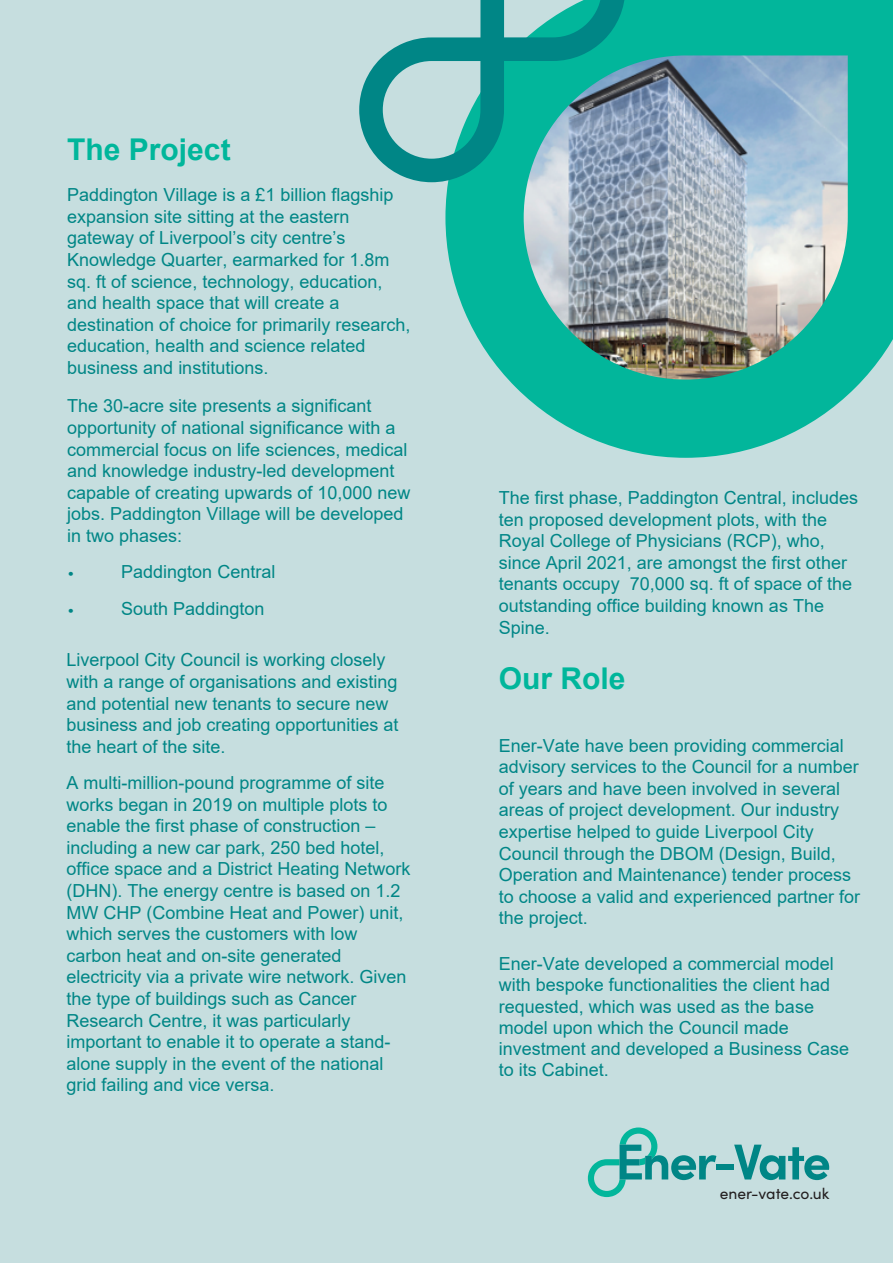
<style>
.page{position:relative;width:893px;height:1263px;background:#c6dedf}
.page>*{position:absolute;margin:0;border:0;box-sizing:border-box;transform-origin:0 0}
.t1{font:700 30px "Arial";color:#00b69b}
.t2{font:18px/21.6px "Arial";color:#008686}
.t3{font:18px/21.6px "Arial";color:#008687}
.t4{font:200 18px "Sofia Pro";color:#008686}
.t5{font:15.6px "Sofia Pro";color:#231f20}
</style>
<div class="page">
<svg style="left:588px;top:1127px;width:128px;height:70px"></svg>
<div style="left:717px;top:1164px;width:17px;height:6px;background:#008686"></div>
<svg style="left:734px;top:1144px;width:95px;height:36px"></svg>
<svg style="left:445px;top:0;width:448px;height:458px"></svg>
<svg style="left:359px;top:0;width:266px;height:182px"></svg>
<p class="t1" style="left:67px;top:128px;width:165px">The Project</p>
<p class="t2" style="left:67px;top:184px;width:345px">Paddington Village is a £1 billion flagship expansion site sitting at the eastern gateway of Liverpool’s city centre’s Knowledge Quarter, earmarked for 1.8m sq. ft of science, technology, education, and health space that will create a destination of choice for primarily research, education, health and science related business and institutions.</p>
<p class="t2" style="left:67px;top:395px;width:345px">The 30-acre site presents a significant opportunity of national significance with a commercial focus on life sciences, medical and knowledge industry-led development capable of creating upwards of 10,000 new jobs. Paddington Village will be developed in two phases:</p>
<p class="t4" style="left:67px;top:560px;width:9px">•</p>
<p class="t2" style="left:121px;top:561px;width:156px">Paddington Central</p>
<p class="t4" style="left:67px;top:597px;width:9px">•</p>
<p class="t2" style="left:121px;top:597px;width:145px">South Paddington</p>
<p class="t2" style="left:66px;top:649px;width:334px">Liverpool City Council is working closely with a range of organisations and existing and potential new tenants to secure new business and job creating opportunities at the heart of the site.</p>
<p class="t2" style="left:66px;top:772px;width:346px">A multi-million-pound programme of site works began in 2019 on multiple plots to enable the first phase of construction – including a new car park, 250 bed hotel, office space and a District Heating Network (DHN). The energy centre is based on 1.2<br>MW CHP (Combine Heat and Power) unit, which serves the customers with low carbon heat and on-site generated electricity via a private wire network. Given the type of buildings such as Cancer Research Centre, it was particularly important to enable it to operate a stand&shy;alone supply in the event of the national grid failing and vice versa.</p>
<p class="t3" style="left:499px;top:487px;width:361px">The first phase, Paddington Central, includes ten proposed development plots, with the Royal College of Physicians (RCP), who, since April 2021, are amongst the first other tenants occupy 70,000 sq. ft of space of the outstanding office building known as The Spine.</p>
<h1 class="t1" style="left:499px;top:657px;width:128px">Our Role</h1>
<p class="t3" style="left:499px;top:734px;width:363px">Ener-Vate have been providing commercial advisory services to the Council for a number of years and have been involved in several areas of project development. Our industry expertise helped to guide Liverpool City Council through the DBOM (Design, Build, Operation and Maintenance) tender process to choose a valid and experienced partner for the project.</p>
<p class="t3" style="left:499px;top:953px;width:352px;line-height:21.1px">Ener-Vate developed a commercial model with bespoke functionalities the client had requested, which was used as the base model upon which the Council made investment and developed a Business Case to its Cabinet.</p>
<p class="t5" style="left:720px;top:1182px;width:111px">ener-vate.co.uk</p>
</div>
